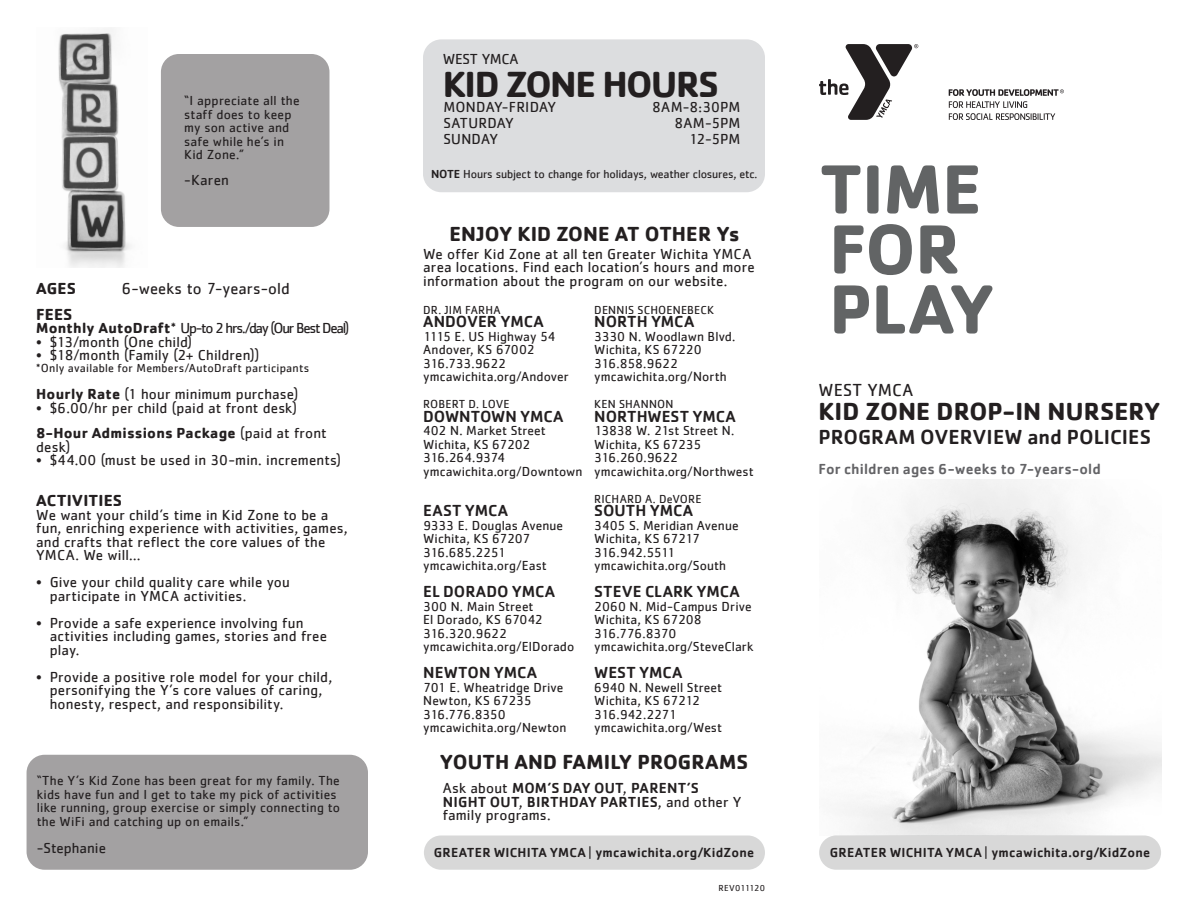
<style>
.page{position:relative;width:1188px;height:918px;background:#fff}
.page>*{position:absolute;margin:0;border:0;box-sizing:border-box;transform-origin:0 0}
.t1{font:700 72px "Cachet";letter-spacing:-.01em;color:#626465}
.t2{font:700 37.5px "Cachet";letter-spacing:-.04em;color:#231f20}
.t3{font:700 25.5px "Cachet";letter-spacing:.005em;color:#231f20}
.t4{font:700 21px "Cachet";letter-spacing:.005em;color:#231f20}
.t5{font:500 21px "Cachet";letter-spacing:.005em;color:#231f20}
.t6{font:18px "Cachet";letter-spacing:.01em;color:#231f20}
.t7{font:500 16.5px "Cachet";color:#231f20}
.t8{font:16.5px "Cachet";letter-spacing:.005em;color:#231f20}
.t9{font:700 16.5px "Cachet";letter-spacing:.01em;color:#231f20}
.t10{font:15px/13.5px "Cachet";letter-spacing:.01em;color:#231f20}
.t11{font:500 15px/13.5px "Cachet";letter-spacing:.015em;color:#231f20}
.t12{font:15px "Cachet";letter-spacing:-.08em;color:#231f20}
.t13{font:700 15px/13.5px "Cachet";letter-spacing:.015em;color:#231f20}
.t14{font:500 15px "Cachet";letter-spacing:.01em;color:#636366}
.t15{font:15px "Cachet";letter-spacing:-.015em;color:#231f20}
.t16{font:13.5px/13.5px "Cachet";letter-spacing:.005em;color:#231f20}
.t17{font:500 13.5px "Cachet";letter-spacing:.015em;color:#231f20}
.t18{font:13.5px "Cachet";letter-spacing:-.025em;color:#231f20}
.t19{font:13.5px "Cachet";letter-spacing:-.04em;color:#231f20}
.t20{font:13.5px "Cachet";letter-spacing:-.02em;color:#231f20}
.t21{font:13.5px "Cachet";letter-spacing:-.015em;color:#231f20}
.t22{font:13.5px "Cachet";letter-spacing:-.035em;color:#231f20}
.t23{font:12px "Cachet";letter-spacing:.015em;color:#231f20}
.t24{font:12px "Cachet";letter-spacing:-.015em;color:#231f20}
.t25{font:9px "Cachet";letter-spacing:-.01em;color:#231f20}
.s1{font-weight:700}
.s2{font-weight:400}
.s3{font-weight:500}
</style>
<div class="page">
<div style="left:161px;top:54px;width:168px;height:173px;background:#a3a1a2;border-radius:18px"></div>
<svg style="left:819px;top:44px;width:99px;height:76px"></svg>
<svg style="left:949px;top:89px;width:115px;height:31px"></svg>
<img style="left:842px;top:480px;width:319px;height:355px">
<div style="left:423px;top:39px;width:342px;height:153px;background:#dcdddf;border-radius:18px"></div>
<div style="left:424px;top:835px;width:341px;height:35px;background:#d8d8d8;border-radius:17px"></div>
<div style="left:819px;top:835px;width:342px;height:35px;background:#d8d8d8;border-radius:17px"></div>
<div style="left:27px;top:755px;width:341px;height:115px;background:#a3a1a2;border-radius:18px"></div>
<img style="left:58px;top:28px;width:73px;height:239px">
<p class="t16" style="left:184px;top:94px;width:117px">“I appreciate all the staff does to keep my son active and safe while he’s in<br>Kid Zone.”</p>
<p class="t10" style="left:184px;top:173px;width:46px">-Karen</p>
<p class="t9" style="left:36px;top:278px;width:41px">AGES</p>
<p class="t8" style="left:122px;top:279px;width:169px">6-weeks to 7-years-old</p>
<p class="t9" style="left:36px;top:304px;width:38px">FEES</p>
<p class="t12" style="left:36px;top:320px;width:315px"><span class="s1">Monthly AutoDraft</span>* Up-to 2 hrs./day (Our Best Deal)</p>
<p class="t10" style="left:36px;top:335px;width:157px">• $13/month (One child)</p>
<p class="t10" style="left:36px;top:348px;width:225px">• $18/month (Family (2+ Children))</p>
<p class="t23" style="left:36px;top:361px;width:274px">*Only available for Members/AutoDraft participants</p>
<p class="t10" style="left:36px;top:387px;width:264px"><span class="s1">Hourly Rate</span> (1 hour minimum purchase)</p>
<p class="t10" style="left:36px;top:401px;width:262px">• $6.00/hr per child (paid at front desk)</p>
<p class="t13" style="left:36px;top:426px;width:292px">8-Hour Admissions Package <span class="s2">(paid at front desk)</span></p>
<p class="t10" style="left:36px;top:453px;width:306px">• $44.00 (must be used in 30-min. increments)</p>
<p class="t9" style="left:36px;top:490px;width:87px">ACTIVITIES</p>
<p class="t10" style="left:36px;top:508px;width:313px">We want your child’s time in Kid Zone to be a fun, enriching experience with activities, games, and crafts that reflect the core values of the YMCA. We will…</p>
<p class="t10" style="left:50px;top:575px;width:242px;text-indent:-14px">• Give your child quality care while you participate in YMCA activities.</p>
<p class="t10" style="left:50px;top:616px;width:279px;text-indent:-14px">• Provide a safe experience involving fun activities including games, stories and free play.</p>
<p class="t10" style="left:50px;top:670px;width:284px;text-indent:-14px">• Provide a positive role model for your child, personifying the Y’s core values of caring, honesty, respect, and responsibility.</p>
<p class="t16" style="left:37px;top:774px;width:305px">“The Y’s Kid Zone has been great for my family. The kids have fun and I get to take my pick of activities like running, group exercise or simply connecting to the WiFi and catching up on emails.”</p>
<p class="t10" style="left:37px;top:841px;width:71px">-Stephanie</p>
<p class="t15" style="left:443px;top:50px;width:77px">WEST YMCA</p>
<p class="t2" style="left:443px;top:60px;width:278px">KID ZONE HOURS</p>
<p class="t10" style="left:443px;top:100px;width:114px">MONDAY-FRIDAY</p>
<p class="t10" style="left:652px;top:100px;width:90px">8AM-8:30PM</p>
<p class="t10" style="left:443px;top:116px;width:72px">SATURDAY</p>
<p class="t10" style="left:674px;top:116px;width:68px">8AM-5PM</p>
<p class="t10" style="left:443px;top:131px;width:56px">SUNDAY</p>
<p class="t10" style="left:689px;top:131px;width:53px">12-5PM</p>
<p class="t24" style="left:431px;top:167px;width:328px"><span class="s3">NOTE</span> Hours subject to change for holidays, weather closures, etc.</p>
<p class="t4" style="left:450px;top:220px;width:292px">ENJOY KID ZONE AT OTHER Ys</p>
<p class="t10" style="left:423px;top:247px;width:333px">We offer Kid Zone at all ten Greater Wichita YMCA area locations. Find each location’s hours and more information about the program on our website.</p>
<p class="t23" style="left:423px;top:303px;width:79px">DR. JIM FARHA</p>
<p class="t7" style="left:423px;top:312px;width:122px">ANDOVER YMCA</p>
<p class="t16" style="left:423px;top:329px;width:134px">1115 E. US Highway 54</p>
<p class="t16" style="left:423px;top:343px;width:113px">Andover, KS 67002</p>
<p class="t18" style="left:423px;top:355px;width:84px">316.733.9622</p>
<p class="t16" style="left:423px;top:370px;width:147px">ymcawichita.org/Andover</p>
<p class="t23" style="left:423px;top:397px;width:88px">ROBERT D. LOVE</p>
<p class="t7" style="left:423px;top:406px;width:142px">DOWNTOWN YMCA</p>
<p class="t16" style="left:423px;top:424px;width:124px">402 N. Market Street</p>
<p class="t16" style="left:423px;top:437px;width:109px">Wichita, KS 67202</p>
<p class="t19" style="left:423px;top:450px;width:83px">316.264.9374</p>
<p class="t16" style="left:423px;top:464px;width:161px">ymcawichita.org/Downtown</p>
<p class="t7" style="left:423px;top:501px;width:87px">EAST YMCA</p>
<p class="t16" style="left:423px;top:518px;width:142px">9333 E. Douglas Avenue</p>
<p class="t16" style="left:423px;top:532px;width:109px">Wichita, KS 67207</p>
<p class="t20" style="left:423px;top:544px;width:84px">316.685.2251</p>
<p class="t16" style="left:423px;top:559px;width:125px">ymcawichita.org/East</p>
<p class="t7" style="left:423px;top:582px;width:134px">EL DORADO YMCA</p>
<p class="t16" style="left:423px;top:599px;width:112px">300 N. Main Street</p>
<p class="t16" style="left:423px;top:613px;width:121px">El Dorado, KS 67042</p>
<p class="t18" style="left:423px;top:625px;width:85px">316.320.9622</p>
<p class="t16" style="left:423px;top:640px;width:153px">ymcawichita.org/ElDorado</p>
<p class="t7" style="left:423px;top:663px;width:115px">NEWTON YMCA</p>
<p class="t16" style="left:423px;top:680px;width:142px">701 E. Wheatridge Drive</p>
<p class="t16" style="left:423px;top:694px;width:110px">Newton, KS 67235</p>
<p class="t18" style="left:423px;top:706px;width:84px">316.776.8350</p>
<p class="t16" style="left:423px;top:721px;width:145px">ymcawichita.org/Newton</p>
<p class="t23" style="left:594px;top:303px;width:121px">DENNIS SCHOENEBECK</p>
<p class="t7" style="left:594px;top:312px;width:102px">NORTH YMCA</p>
<p class="t16" style="left:594px;top:329px;width:143px">3330 N. Woodlawn Blvd.</p>
<p class="t16" style="left:594px;top:343px;width:109px">Wichita, KS 67220</p>
<p class="t20" style="left:594px;top:355px;width:85px">316.858.9622</p>
<p class="t16" style="left:594px;top:370px;width:134px">ymcawichita.org/North</p>
<p class="t23" style="left:594px;top:397px;width:81px">KEN SHANNON</p>
<p class="t7" style="left:594px;top:406px;width:143px">NORTHWEST YMCA</p>
<p class="t16" style="left:594px;top:424px;width:142px">13838 W. 21st Street N.</p>
<p class="t16" style="left:594px;top:437px;width:109px">Wichita, KS 67235</p>
<p class="t21" style="left:594px;top:450px;width:85px">316.260.9622</p>
<p class="t16" style="left:594px;top:464px;width:161px">ymcawichita.org/Northwest</p>
<p class="t23" style="left:594px;top:492px;width:109px">RICHARD A. DeVORE</p>
<p class="t7" style="left:594px;top:501px;width:100px">SOUTH YMCA</p>
<p class="t16" style="left:594px;top:518px;width:146px">3405 S. Meridian Avenue</p>
<p class="t16" style="left:594px;top:532px;width:107px">Wichita, KS 67217</p>
<p class="t19" style="left:594px;top:544px;width:82px">316.942.5511</p>
<p class="t16" style="left:594px;top:559px;width:133px">ymcawichita.org/South</p>
<p class="t7" style="left:594px;top:582px;width:147px">STEVE CLARK YMCA</p>
<p class="t16" style="left:594px;top:599px;width:159px">2060 N. Mid-Campus Drive</p>
<p class="t16" style="left:594px;top:613px;width:109px">Wichita, KS 67208</p>
<p class="t18" style="left:594px;top:625px;width:84px">316.776.8370</p>
<p class="t16" style="left:594px;top:640px;width:161px">ymcawichita.org/SteveClark</p>
<p class="t7" style="left:594px;top:663px;width:90px">WEST YMCA</p>
<p class="t16" style="left:594px;top:680px;width:129px">6940 N. Newell Street</p>
<p class="t16" style="left:594px;top:694px;width:107px">Wichita, KS 67212</p>
<p class="t22" style="left:594px;top:706px;width:84px">316.942.2271</p>
<p class="t16" style="left:594px;top:721px;width:129px">ymcawichita.org/West</p>
<p class="t4" style="left:440px;top:749px;width:310px">YOUTH AND FAMILY PROGRAMS</p>
<p class="t11" style="left:443px;top:781px;width:300px"><span class="s2">Ask about</span> MOM’S DAY OUT<span class="s2">,</span> PARENT’S<br>NIGHT OUT<span class="s2">,</span> BIRTHDAY PARTIES<span class="s2">, and other Y family programs.</span></p>
<p class="t17" style="left:434px;top:844px;width:322px">GREATER WICHITA YMCA <span class="s2">|</span> ymcawichita.org/KidZone</p>
<p class="t25" style="left:719px;top:883px;width:48px">REV011120</p>
<p class="t1" style="left:820px;top:143px;width:164px">TIME</p>
<p class="t1" style="left:829px;top:203px;width:133px">FOR</p>
<p class="t1" style="left:829px;top:263px;width:167px">PLAY</p>
<p class="t6" style="left:819px;top:379px;width:96px">WEST YMCA</p>
<p class="t3" style="left:819px;top:395px;width:343px">KID ZONE DROP-IN NURSERY</p>
<p class="t5" style="left:819px;top:424px;width:334px">PROGRAM OVERVIEW and POLICIES</p>
<p class="t14" style="left:819px;top:459px;width:284px">For children ages 6-weeks to 7-years-old</p>
<p class="t17" style="left:830px;top:844px;width:322px">GREATER WICHITA YMCA <span class="s2">|</span> ymcawichita.org/KidZone</p>
</div>
